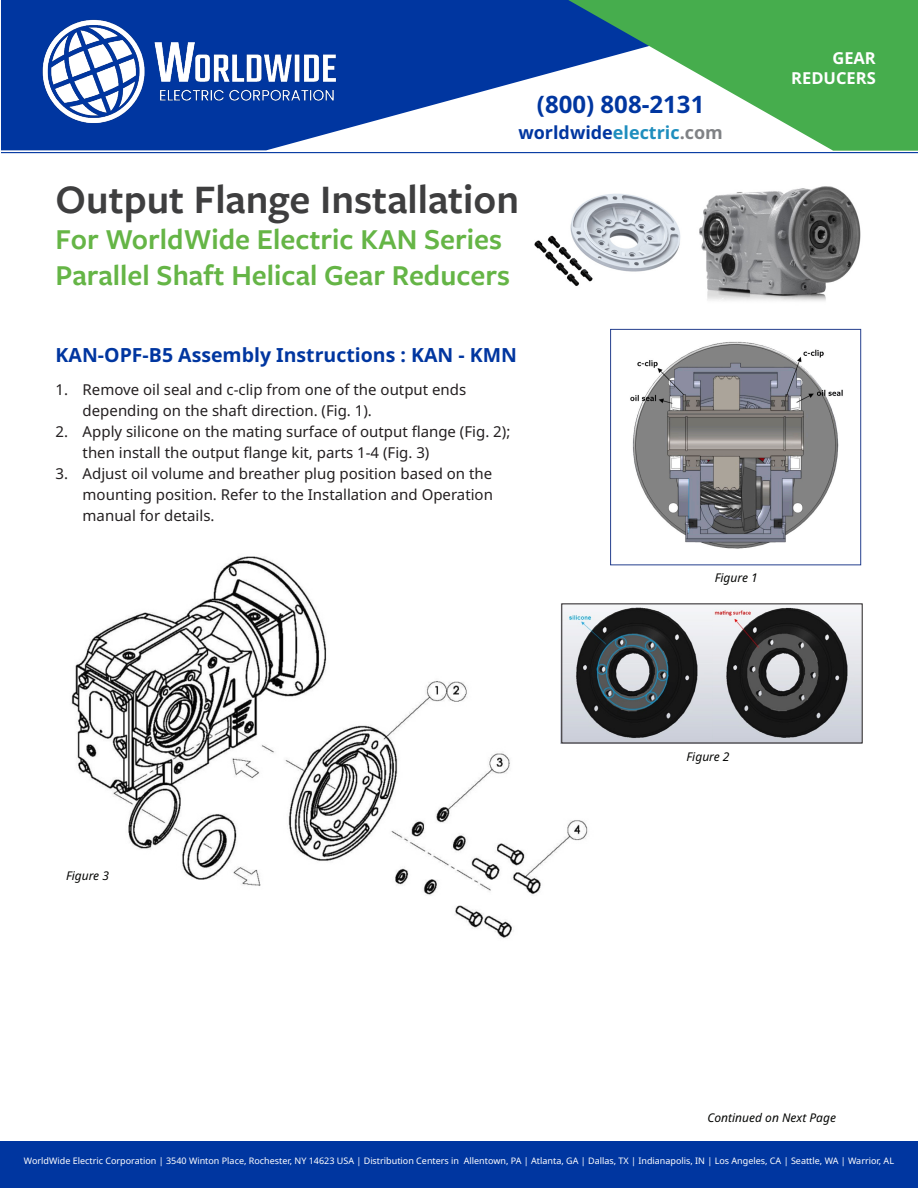
<style>
.page{position:relative;width:918px;height:1188px;background:#fff}
.page>*{position:absolute;margin:0;border:0;box-sizing:border-box;transform-origin:0 0}
.Header_-_Main_-_Product{font:600 42px "Freight Sans Pro";color:#3e3e3f}
.Header-Product_Code{font:600 30px/36px "Freight Sans Pro";color:#65b546}
.t1{font:700 24px "Noto Sans";color:#0036a0}
.Spec-Headers{font:700 19.5px "Noto Sans";color:#0036a0}
.t2{font:700 18px "Noto Sans";color:#0036a0}
.t3{font:700 16.5px/19.8px "Noto Sans";color:#fff;text-align:right}
.t4{font:15px/21px "Noto Sans";color:#231f20}
.Headers_-_White{font:italic 12px "Noto Sans";color:#040503}
.t5{font:9px "Noto Sans";color:#fff}
.s1{color:#1f8ebe}
.s2{color:#808285}
</style>
<div class="page">
<div style="left:0;top:1142px;width:918px;height:46px;background:#0036a0"></div>
<hr style="left:1px;top:152px;width:917px;height:1px;background:#0036a0">
<svg style="left:1px;top:0;width:553px;height:150px;fill:#0036a0"></svg>
<svg style="left:554px;top:0;width:364px;height:151px;fill:#46ad4d"></svg>
<img style="left:38px;top:18px;width:305px;height:108px">
<img style="left:71px;top:556px;width:537px;height:383px">
<img style="left:534px;top:193px;width:147px;height:93px">
<img style="left:699px;top:186px;width:162px;height:115px">
<img style="left:630px;top:341px;width:213px;height:208px">
<div style="left:610px;top:329px;width:251px;height:236px;border:1px solid #253f8e"></div>
<img style="left:563px;top:605px;width:298px;height:136px">
<h3 class="t1" style="left:537px;top:91px;width:169px">(800) 808-2131</h3>
<p class="t2" style="left:518px;top:122px;width:206px">worldwide<span class="s1">electric</span><span class="s2">.com</span></p>
<p class="Header_-_Main_-_Product" style="left:56px;top:170px;width:465px">Output Flange Installation</p>
<p class="Header-Product_Code" style="left:56px;top:220px;width:456px">For WorldWide Electric KAN Series<br>Parallel Shaft Helical Gear Reducers</p>
<p class="Spec-Headers" style="left:56px;top:344px;width:463px">KAN-OPF-B5 Assembly Instructions : KAN - KMN</p>
<p class="t4" style="left:83px;top:379px;width:385px;text-indent:-27px">1. Remove oil seal and c-clip from one of the output ends depending on the shaft direction. (Fig. 1).</p>
<p class="t4" style="left:83px;top:421px;width:429px;text-indent:-27px">2. Apply silicone on the mating surface of output flange (Fig. 2); then install the output flange kit, parts 1-4 (Fig. 3)</p>
<p class="t4" style="left:83px;top:463px;width:412px;text-align:justify;text-indent:-27px">3. Adjust oil volume and breather plug position based on the mounting position. Refer to the Installation and Operation manual for details.</p>
<p class="Headers_-_White" style="left:715px;top:569px;width:44px">Figure 1</p>
<p class="t3" style="left:791px;top:49px;width:86px">GEAR<br>REDUCERS</p>
<p class="Headers_-_White" style="left:66px;top:867px;width:44px">Figure 3</p>
<p class="Headers_-_White" style="left:687px;top:748px;width:44px">Figure 2</p>
<p class="Headers_-_White" style="left:707px;top:1108px;width:130px">Continued on Next Page</p>
<p class="t5" style="left:24px;top:1156px;width:872px">WorldWide Electric Corporation | 3540 Winton Place, Rochester, NY 14623 USA | Distribution Centers in Allentown, PA | Atlanta, GA | Dallas, TX | Indianapolis, IN | Los Angeles, CA | Seattle, WA | Warrior, AL</p>
</div>
